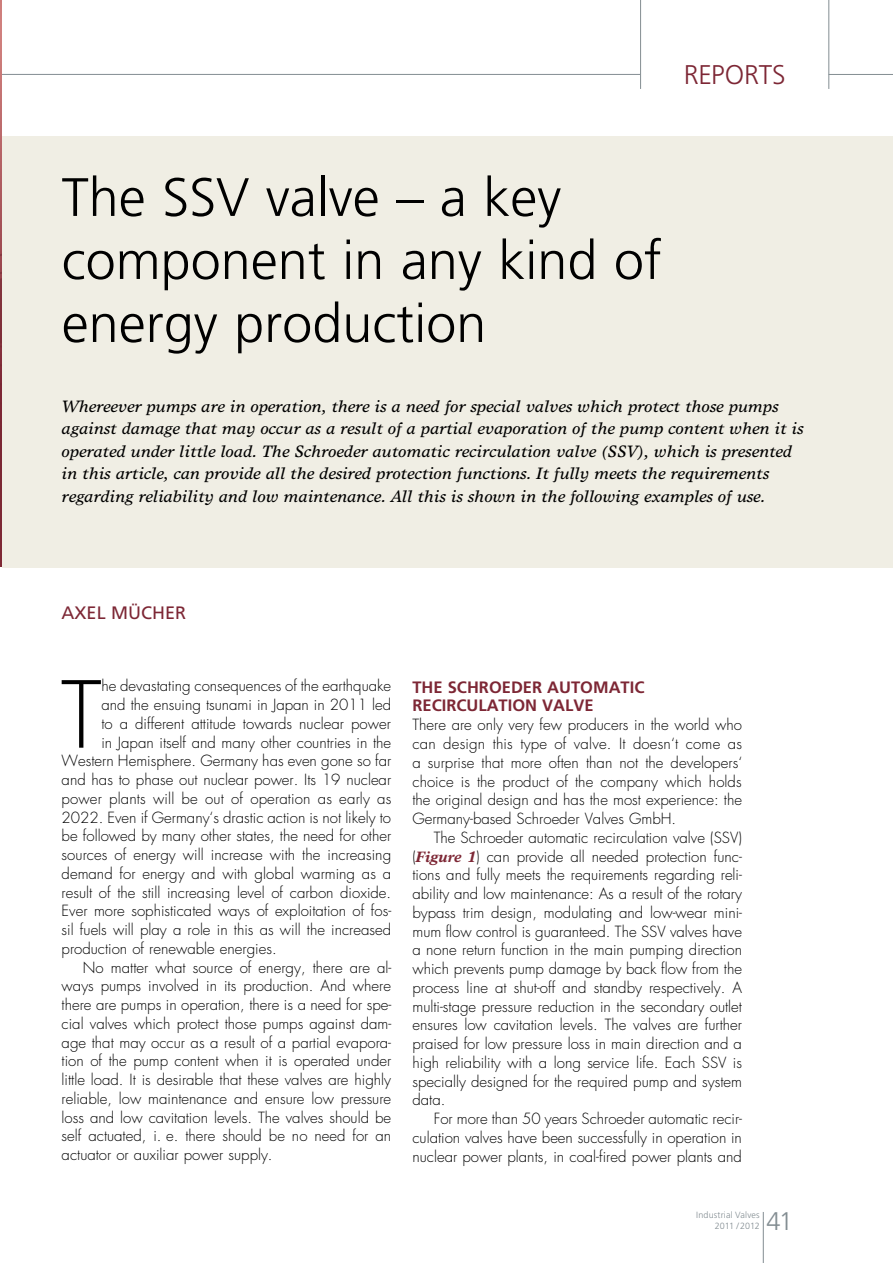
<style>
.page{position:relative;width:893px;height:1263px;background:#fff}
.page>*{position:absolute;margin:0;border:0;box-sizing:border-box;transform-origin:0 0}
.t1{font:300 89.55px "Futura";color:#000}
.t2{font:300 54px/63px "Frutiger";color:#000}
.t3{font:300 27px "Frutiger";letter-spacing:-.01em;color:#7d2735}
.t4{font:300 25.5px "Frutiger";color:#838d92}
.t5{font:18px "Frutiger";color:#7d2735}
.t6{font:italic 16.5px/22.5px "Times Europa";color:#000}
.t7{font:700 16.5px/18.8px "Frutiger";color:#7d2735}
.t8{font:300 15px/18.8px "Futura";color:#000;text-align:justify}
.t9{font:300 9px/10.8px "Frutiger";letter-spacing:.015em;color:#838d92;text-align:right}
.s1{font-family:"Times Europa";font-weight:700;font-style:italic;color:#7d2735}
</style>
<div class="page">
<hr style="left:763px;top:1212px;width:1px;height:51px;background:#838d92">
<hr style="left:640px;top:0;width:1px;height:89px;background:#838d92">
<hr style="left:828px;top:0;width:1px;height:89px;background:#838d92">
<hr style="left:829px;top:74px;width:64px;height:1px;background:#838d92">
<hr style="left:0;top:74px;width:640px;height:1px;background:#838d92">
<div style="left:0;top:136px;width:893px;height:431px;background:#f0eee4"></div>
<svg style="left:0;top:0;width:1px;height:567px"></svg>
<h3 class="t3" style="left:684px;top:59px;width:89px">reports</h3>
<h2 class="t2" style="left:62px;top:166px;width:602px">The SSV valve – a key component in any kind of energy production</h2>
<p class="t6" style="left:62px;top:394px;width:743px">Whereever pumps are in operation, there is a need for special valves which protect those pumps against damage that may occur as a result of a partial evaporation of the pump content when it is operated under little load. The Schroeder automatic recirculation valve (SSV), which is presented in this article, can provide all the desired protection functions. It fully meets the requirements regarding reliability and low maintenance. All this is shown in the following examples of use.</p>
<p class="t5" style="left:62px;top:602px;width:126px">AXEL MÜCHER</p>
<h1 class="t1" style="left:61px;top:658px;width:42px">T</h1>
<p class="t8" style="left:101px;top:677px;width:291px">he devastating consequences of the earthquake</p>
<p class="t8" style="left:101px;top:695px;width:291px">and the ensuing tsunami in Japan in 2011 led</p>
<p class="t8" style="left:101px;top:714px;width:291px">to a different attitude towards nuclear power</p>
<p class="t8" style="left:101px;top:733px;width:291px">in Japan itself and many other countries in the</p>
<p class="t8" style="left:62px;top:752px;width:331px">Western Hemisphere. Germany has even gone so far</p>
<p class="t8" style="left:62px;top:770px;width:331px">and has to phase out nuclear power. Its 19 nuclear</p>
<p class="t8" style="left:62px;top:789px;width:331px">power plants will be out of operation as early as</p>
<p class="t8" style="left:62px;top:808px;width:331px">2022. Even if Germany‘s drastic action is not likely to</p>
<p class="t8" style="left:62px;top:827px;width:331px">be followed by many other states, the need for other</p>
<p class="t8" style="left:62px;top:845px;width:331px">sources of energy will increase with the increasing</p>
<p class="t8" style="left:62px;top:864px;width:331px">demand for energy and with global warming as a</p>
<p class="t8" style="left:62px;top:883px;width:331px">result of the still increasing level of carbon dioxide.</p>
<p class="t8" style="left:62px;top:902px;width:331px">Ever more sophisticated ways of exploitation of fos-</p>
<p class="t8" style="left:62px;top:920px;width:331px">sil fuels will play a role in this as will the increased</p>
<p class="t8" style="left:62px;top:939px;width:217px">production of renewable energies.</p>
<p class="t8" style="left:83px;top:958px;width:310px">No matter what source of energy, there are al-</p>
<p class="t8" style="left:62px;top:977px;width:331px">ways pumps involved in its production. And where</p>
<p class="t8" style="left:62px;top:995px;width:331px">there are pumps in operation, there is a need for spe-</p>
<p class="t8" style="left:62px;top:1014px;width:331px">cial valves which protect those pumps against dam-</p>
<p class="t8" style="left:62px;top:1033px;width:331px">age that may occur as a result of a partial evapora-</p>
<p class="t8" style="left:62px;top:1052px;width:331px">tion of the pump content when it is operated under</p>
<p class="t8" style="left:62px;top:1070px;width:331px">little load. It is desirable that these valves are highly</p>
<p class="t8" style="left:62px;top:1089px;width:331px">reliable, low maintenance and ensure low pressure</p>
<p class="t8" style="left:62px;top:1108px;width:331px">loss and low cavitation levels. The valves should be</p>
<p class="t8" style="left:62px;top:1127px;width:331px">self actuated, i. e. there should be no need for an</p>
<p class="t8" style="left:62px;top:1145px;width:212px">actuator or auxiliar power supply.</p>
<p class="t7" style="left:412px;top:677px;width:233px">THE SCHROEDER AUTOMATIC<br>RECIRCULATION VALVE</p>
<p class="t8" style="left:412px;top:715px;width:331px">There are only very few producers in the world who can design this type of valve. It doesn‘t come as a surprise that more often than not the developers‘ choice is the product of the company which holds the original design and has the most experience: the Germany-based Schroeder Valves GmbH.</p>
<p class="t8" style="left:412px;top:828px;width:331px;text-indent:21px">The Schroeder automatic recirculation valve (SSV) (<span class="s1">Figure 1</span>) can provide all needed protection func&shy;tions and fully meets the requirements regarding reli&shy;ability and low maintenance: As a result of the rotary bypass trim design, modulating and low-wear mini&shy;mum flow control is guaranteed. The SSV valves have a none return function in the main pumping direction which prevents pump damage by back flow from the process line at shut-off and standby respectively. A multi-stage pressure reduction in the secondary outlet ensures low cavitation levels. The valves are further praised for low pressure loss in main direction and a high reliability with a long service life. Each SSV is specially designed for the required pump and system data.</p>
<p class="t8" style="left:412px;top:1109px;width:331px;text-indent:21px">For more than 50 years Schroeder automatic recir&shy;culation valves have been successfully in operation in nuclear power plants, in coal-fired power plants and</p>
<p class="t9" style="left:696px;top:1209px;width:65px">Industrial Valves<br>2011 /2012</p>
<h3 class="t4" style="left:766px;top:1206px;width:28px">41</h3>
</div>
